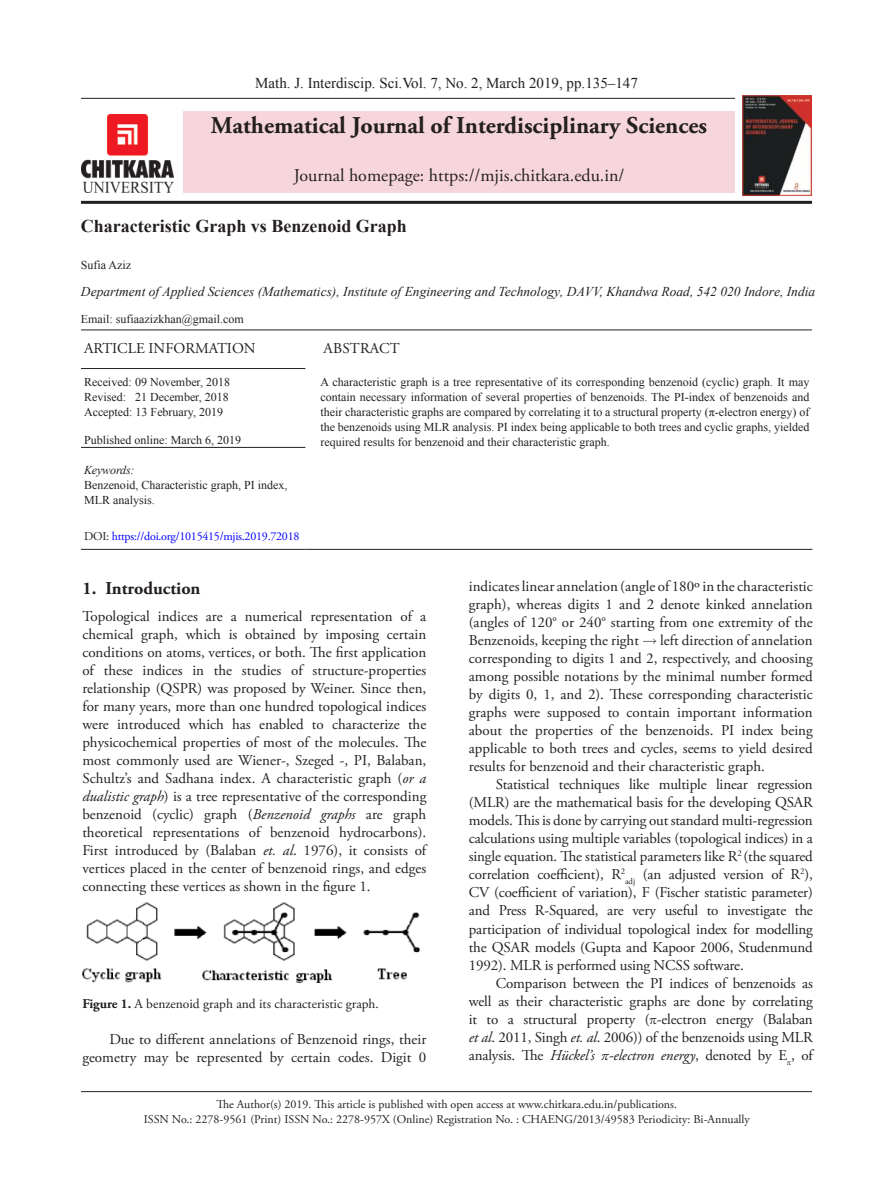
<style>
.page{position:relative;width:893px;height:1191px;background:#fff}
.page>*{position:absolute;margin:0;border:0;box-sizing:border-box;transform-origin:0 0}
.t1{font:700 24px "Adobe Garamond Pro";color:#241f1f}
.t2{font:18px "Adobe Garamond Pro";color:#241f1f}
.t3{font:700 18px "Times New Roman";color:#241f1f}
.t4{font:700 18px "Adobe Garamond Pro";color:#241f1f}
.t5{font:15px/18px "Adobe Garamond Pro";color:#241f1f;text-align:justify}
.t6{font:15px "Times New Roman";color:#241f1f}
.t7{font:italic 13.5px "Times New Roman";color:#241f1f}
.t8{font:13.5px "Adobe Garamond Pro";color:#241f1f}
.t9{font:12px/15px "Times New Roman";color:#241f1f;text-align:justify}
.t10{font:12px/15px "Adobe Garamond Pro";color:#241f1f;text-align:center}
.t11{font:12px "Adobe Garamond Pro";letter-spacing:-.02em;color:#00f}
.t12{font:italic 12px "Times New Roman";letter-spacing:-.01em;color:#241f1f}
.s1{color:#241f1f}
.s2{font-style:italic}
.s3{font-weight:700}
</style>
<div class="page">
<hr style="left:81px;top:201px;width:731px;height:3px;background:#241f1f">
<hr style="left:81px;top:1091px;width:731px;height:1px;background:#241f1f">
<hr style="left:81px;top:98px;width:654px;height:1px;background:#241f1f">
<div style="left:183px;top:111px;width:552px;height:81px;background:#f6d6dc"></div>
<img style="left:81px;top:114px;width:93px;height:78px">
<img style="left:742px;top:95px;width:70px;height:101px">
<hr style="left:81px;top:329px;width:731px;height:1px;background:#241f1f">
<hr style="left:81px;top:368px;width:224px;height:1px;background:#241f1f">
<hr style="left:81px;top:447px;width:224px;height:1px;background:#241f1f">
<hr style="left:305px;top:549px;width:507px;height:1px;background:#241f1f">
<hr style="left:81px;top:549px;width:224px;height:1px;background:#241f1f">
<img style="left:82px;top:903px;width:338px;height:79px">
<p class="t6" style="left:255px;top:73px;width:384px">Math. J. Interdiscip. Sci.Vol. 7, No. 2, March 2019, pp.135–147</p>
<h1 class="t1" style="left:211px;top:111px;width:498px">Mathematical Journal of Interdisciplinary Sciences</h1>
<p class="t2" style="left:294px;top:165px;width:332px">Journal homepage: https://mjis.chitkara.edu.in/</p>
<p class="t3" style="left:81px;top:213px;width:327px">Characteristic Graph vs Benzenoid Graph</p>
<p class="t9" style="left:81px;top:257px;width:52px">Sufia Aziz</p>
<p class="t7" style="left:81px;top:282px;width:736px">Department of Applied Sciences (Mathematics), Institute of Engineering and Technology, DAVV, Khandwa Road, 542 020 Indore, India</p>
<p class="t9" style="left:81px;top:311px;width:165px">Email: sufiaazizkhan@gmail.com</p>
<p class="t5" style="left:84px;top:340px;width:173px">ARTICLE INFORMATION</p>
<p class="t5" style="left:323px;top:340px;width:78px">ABSTRACT</p>
<p class="t9" style="left:84px;top:374px;width:148px">Received: 09 November, 2018<br>Revised: 21 December, 2018<br>Accepted: 13 February, 2019</p>
<p class="t9" style="left:84px;top:433px;width:158px">Published online: March 6, 2019</p>
<p class="t9" style="left:320px;top:374px;width:490px">A characteristic graph is a tree representative of its corresponding benzenoid (cyclic) graph. It may contain necessary information of several properties of benzenoids. The PI-index of benzenoids and their characteristic graphs are compared by correlating it to a structural property (π-electron energy) of the benzenoids using MLR analysis. PI index being applicable to both trees and cyclic graphs, yielded required results for benzenoid and their characteristic graph.</p>
<p class="t12" style="left:84px;top:461px;width:52px">Keywords:</p>
<p class="t9" style="left:84px;top:477px;width:205px">Benzenoid, Characteristic graph, PI index,<br>MLR analysis.</p>
<p class="t11" style="left:84px;top:529px;width:217px"><span class="s1">DOI:</span> https://doi.org/1015415/mjis.2019.72018</p>
<p class="t4" style="left:82px;top:577px;width:120px">1. Introduction</p>
<p class="t5" style="left:82px;top:607px;width:345px">Topological indices are a numerical representation of a chemical graph, which is obtained by imposing certain conditions on atoms, vertices, or both. The first application of these indices in the studies of structure-properties relationship (QSPR) was proposed by Weiner. Since then, for many years, more than one hundred topological indices were introduced which has enabled to characterize the physicochemical properties of most of the molecules. The most commonly used are Wiener-, Szeged -, PI, Balaban, Schultz’s and Sadhana index. A characteristic graph (<span class="s2">or a dualistic graph</span>) is a tree representative of the corresponding benzenoid (cyclic) graph (<span class="s2">Benzenoid graphs</span> are graph theoretical representations of benzenoid hydrocarbons).<br>First introduced by (Balaban <span class="s2">et. al</span>. 1976), it consists of vertices placed in the center of benzenoid rings, and edges connecting these vertices as shown in the figure 1.</p>
<p class="t8" style="left:82px;top:995px;width:298px"><span class="s3">Figure 1.</span> A benzenoid graph and its characteristic graph.</p>
<p class="t5" style="left:82px;top:1030px;width:345px;text-align:right">Due to different annelations of Benzenoid rings, their geometry may be represented by certain codes. Digit 0</p>
<p class="t5" style="left:469px;top:578px;width:345px">indicates linear annelation (angle of 180º in the characteristic graph), whereas digits 1 and 2 denote kinked annelation (angles of 120° or 240° starting from one extremity of the Benzenoids, keeping the right → left direction of annelation corresponding to digits 1 and 2, respectively, and choosing among possible notations by the minimal number formed by digits 0, 1, and 2). These corresponding characteristic graphs were supposed to contain important information about the properties of the benzenoids. PI index being applicable to both trees and cycles, seems to yield desired results for benzenoid and their characteristic graph.</p>
<p class="t5" style="left:469px;top:776px;width:345px;text-indent:27px">Statistical techniques like multiple linear regression (MLR) are the mathematical basis for the developing QSAR models. This is done by carrying out standard multi-regression calculations using multiple variables (topological indices) in a single equation. The statistical parameters like R<sup>2</sup> (the squared correlation coefficient), R<sup>2</sup><sub>adj</sub> (an adjusted version of R<sup>2</sup>), CV (coefficient of variation), F (Fischer statistic parameter) and Press R-Squared, are very useful to investigate the participation of individual topological index for modelling the QSAR models (Gupta and Kapoor 2006, Studenmund 1992). MLR is performed using NCSS software.</p>
<p class="t5" style="left:469px;top:974px;width:345px;text-indent:27px">Comparison between the PI indices of benzenoids as well as their characteristic graphs are done by correlating it to a structural property (π-electron energy (Balaban <span class="s2">et al</span>. 2011, Singh <span class="s2">et. al</span>. 2006)) of the benzenoids using MLR analysis. The <span class="s2">Hückel’s π-electron energy</span>, denoted by E<sub>π</sub>, of</p>
<p class="t10" style="left:144px;top:1097px;width:607px">The Author(s) 2019. This article is published with open access at www.chitkara.edu.in/publications.<br>ISSN No.: 2278-9561 (Print) ISSN No.: 2278-957X (Online) Registration No. : CHAENG/2013/49583 Periodicity: Bi-Annually</p>
</div>
